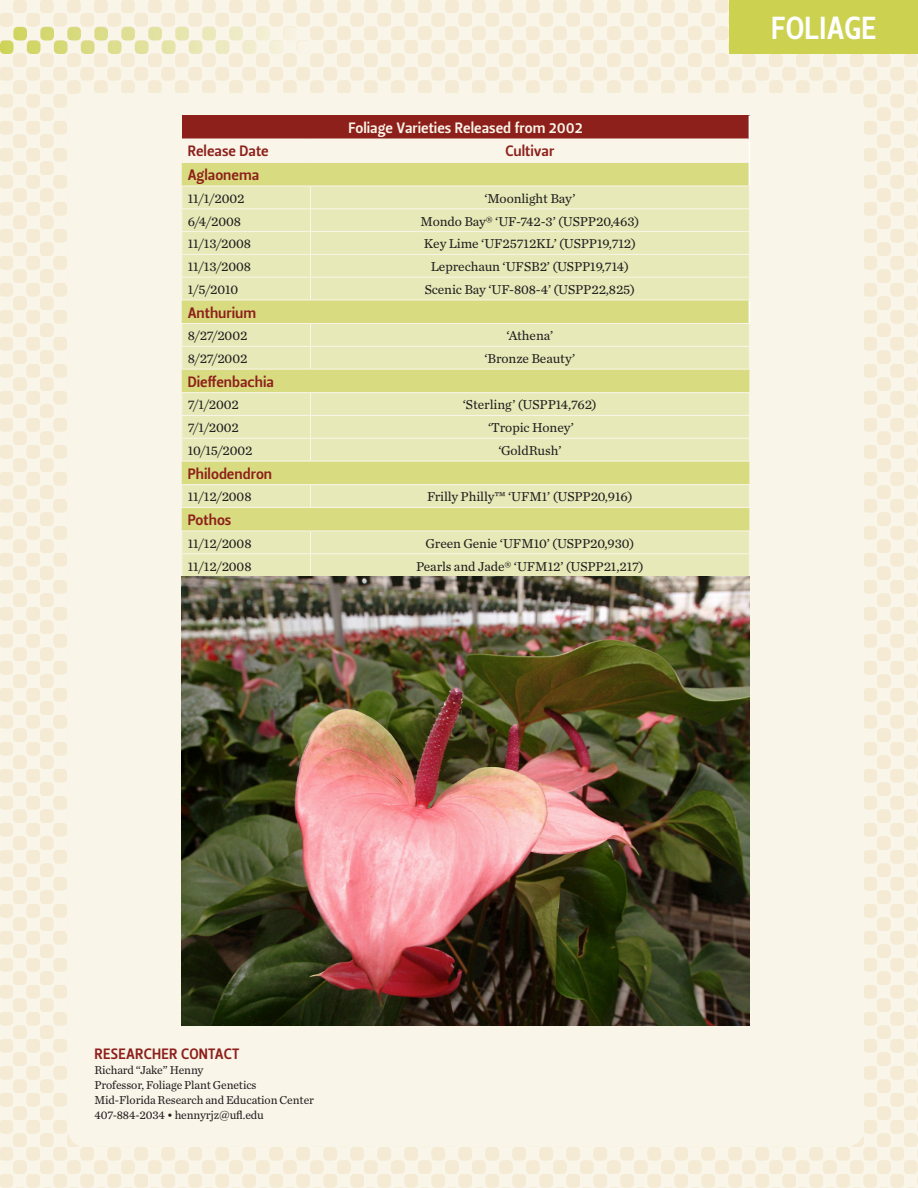
<style>
.page{position:relative;width:918px;height:1188px;background:#fff}
.page>*{position:absolute;margin:0;border:0;box-sizing:border-box;transform-origin:0 0}
.t1{font:31.8px "Leitura Sans Grot 3";letter-spacing:.01em;color:#fff;scale:.94 1}
.subhead{font:15px "Leitura Sans Grot 3";color:#8d201b}
.t2{font:15px "Leitura Sans Grot 3";color:#faf5e9}
.table_body{font:13.5px "Chronicle Text G2";letter-spacing:-.005em;color:#231f20}
.researcher{font:12px/15px "Chronicle Text G2";letter-spacing:-.01em;color:#231f20}
</style>
<div class="page">
<div style="left:0;top:0;width:918px;height:1188px;background:linear-gradient(to right,#f8f1e0,#f8f0df)"></div>
<svg style="left:0;top:27px;width:1px;height:13px"></svg>
<div style="left:148px;top:27px;width:14px;height:13px;background:#e2e2a2;border-radius:4px"></div>
<svg style="left:68px;top:27px;width:13px;height:13px"></svg>
<svg style="left:230px;top:27px;width:13px;height:13px"></svg>
<div style="left:27px;top:40px;width:13px;height:14px;background:#d2d668;border-radius:4px"></div>
<div style="left:189px;top:40px;width:13px;height:14px;background:#e8e7b4;border-radius:4px"></div>
<div style="left:108px;top:40px;width:14px;height:14px;background:#ddde8f;border-radius:4px"></div>
<div style="left:270px;top:40px;width:14px;height:14px;background:#f4f0d8;border-radius:4px"></div>
<div style="left:0;top:40px;width:14px;height:14px;background:#cfd45b;border-radius:4px"></div>
<div style="left:162px;top:40px;width:14px;height:14px;background:#e4e4a7;border-radius:4px"></div>
<div style="left:81px;top:40px;width:13px;height:14px;background:#d9da83;border-radius:4px"></div>
<div style="left:243px;top:40px;width:13px;height:14px;background:#f0edcd;border-radius:4px"></div>
<div style="left:40px;top:27px;width:14px;height:13px;background:#d4d870;border-radius:4px"></div>
<div style="left:202px;top:27px;width:14px;height:13px;background:#eae9ba;border-radius:4px"></div>
<svg style="left:122px;top:27px;width:13px;height:13px"></svg>
<svg style="left:284px;top:27px;width:13px;height:13px"></svg>
<svg style="left:14px;top:27px;width:13px;height:13px"></svg>
<svg style="left:176px;top:27px;width:13px;height:13px"></svg>
<div style="left:94px;top:27px;width:14px;height:13px;background:#dbdd89;border-radius:4px"></div>
<div style="left:256px;top:27px;width:14px;height:13px;background:#f2eed2;border-radius:4px"></div>
<div style="left:54px;top:40px;width:14px;height:14px;background:#d6d876;border-radius:4px"></div>
<div style="left:216px;top:40px;width:14px;height:14px;background:#eceac1;border-radius:4px"></div>
<div style="left:135px;top:40px;width:13px;height:14px;background:#e1e19b;border-radius:4px"></div>
<div style="left:297px;top:40px;width:13px;height:14px;background:#f9f4e7;border-radius:4px"></div>
<div style="left:729px;top:0;width:189px;height:54px;background:#ccd250"></div>
<div style="left:67px;top:93px;width:797px;height:1052px;background:#faf5e9;border-radius:18px"></div>
<div style="left:182px;top:116px;width:567px;height:23px;background:#8d201b"></div>
<div style="left:182px;top:163px;width:567px;height:23px;background:#d8db7f"></div>
<svg style="left:182px;top:187px;width:567px;height:389px;background:#e3e6aa"></svg>
<hr style="left:181px;top:208px;width:129px;height:1px;background:#faf5e9">
<hr style="left:310px;top:208px;width:440px;height:1px;background:#faf5e9">
<hr style="left:181px;top:231px;width:129px;height:1px;background:#faf5e9">
<hr style="left:310px;top:231px;width:440px;height:1px;background:#faf5e9">
<hr style="left:181px;top:254px;width:129px;height:1px;background:#faf5e9">
<hr style="left:310px;top:254px;width:440px;height:1px;background:#faf5e9">
<hr style="left:181px;top:277px;width:129px;height:1px;background:#faf5e9">
<hr style="left:181px;top:300px;width:129px;height:1px;background:#faf5e9">
<hr style="left:310px;top:277px;width:440px;height:1px;background:#faf5e9">
<svg style="left:310px;top:186px;width:1px;height:114px"></svg>
<hr style="left:310px;top:300px;width:440px;height:1px;background:#faf5e9">
<hr style="left:181px;top:323px;width:129px;height:1px;background:#faf5e9">
<hr style="left:310px;top:323px;width:440px;height:1px;background:#faf5e9">
<hr style="left:181px;top:346px;width:129px;height:1px;background:#faf5e9">
<hr style="left:181px;top:369px;width:129px;height:1px;background:#faf5e9">
<hr style="left:310px;top:346px;width:440px;height:1px;background:#faf5e9">
<svg style="left:310px;top:324px;width:1px;height:45px"></svg>
<svg style="left:749px;top:116px;width:1px;height:207px"></svg>
<hr style="left:310px;top:369px;width:440px;height:1px;background:#faf5e9">
<hr style="left:181px;top:392px;width:129px;height:1px;background:#faf5e9">
<hr style="left:310px;top:392px;width:440px;height:1px;background:#faf5e9">
<hr style="left:181px;top:415px;width:129px;height:1px;background:#faf5e9">
<hr style="left:310px;top:415px;width:440px;height:1px;background:#faf5e9">
<hr style="left:181px;top:438px;width:129px;height:1px;background:#faf5e9">
<hr style="left:310px;top:438px;width:440px;height:1px;background:#faf5e9">
<svg style="left:310px;top:393px;width:1px;height:68px"></svg>
<hr style="left:181px;top:461px;width:129px;height:1px;background:#faf5e9">
<hr style="left:310px;top:461px;width:440px;height:1px;background:#faf5e9">
<hr style="left:181px;top:484px;width:129px;height:1px;background:#faf5e9">
<hr style="left:310px;top:484px;width:440px;height:1px;background:#faf5e9">
<svg style="left:310px;top:485px;width:1px;height:22px"></svg>
<hr style="left:181px;top:507px;width:129px;height:1px;background:#faf5e9">
<hr style="left:310px;top:507px;width:440px;height:1px;background:#faf5e9">
<hr style="left:181px;top:531px;width:129px;height:1px;background:#faf5e9">
<hr style="left:310px;top:531px;width:440px;height:1px;background:#faf5e9">
<hr style="left:181px;top:553px;width:129px;height:1px;background:#faf5e9">
<hr style="left:310px;top:553px;width:440px;height:1px;background:#faf5e9">
<svg style="left:310px;top:531px;width:1px;height:45px"></svg>
<img style="left:181px;top:577px;width:569px;height:449px">
<p class="t2" style="left:348px;top:118px;width:236px">Foliage Varieties Released from 2002</p>
<p class="subhead" style="left:188px;top:141px;width:82px">Release Date</p>
<p class="subhead" style="left:505px;top:141px;width:50px">Cultivar</p>
<p class="subhead" style="left:188px;top:165px;width:73px">Aglaonema</p>
<p class="table_body" style="left:188px;top:188px;width:58px">11/1/2002</p>
<p class="table_body" style="left:484px;top:188px;width:93px">‘Moonlight Bay’</p>
<p class="table_body" style="left:188px;top:211px;width:55px">6/4/2008</p>
<p class="table_body" style="left:421px;top:211px;width:220px">Mondo Bay® ‘UF-742-3’ (USPP20,463)</p>
<p class="table_body" style="left:188px;top:234px;width:65px">11/13/2008</p>
<p class="table_body" style="left:424px;top:234px;width:214px">Key Lime ‘UF25712KL’ (USPP19,712)</p>
<p class="table_body" style="left:188px;top:256px;width:65px">11/13/2008</p>
<p class="table_body" style="left:431px;top:256px;width:200px">Leprechaun ‘UFSB2’ (USPP19,714)</p>
<p class="table_body" style="left:188px;top:279px;width:52px">1/5/2010</p>
<p class="table_body" style="left:425px;top:279px;width:212px">Scenic Bay ‘UF-808-4’ (USPP22,825)</p>
<p class="subhead" style="left:188px;top:302px;width:70px">Anthurium</p>
<p class="table_body" style="left:188px;top:326px;width:61px">8/27/2002</p>
<p class="table_body" style="left:507px;top:326px;width:48px">‘Athena’</p>
<p class="table_body" style="left:188px;top:348px;width:61px">8/27/2002</p>
<p class="table_body" style="left:485px;top:348px;width:92px">‘Bronze Beauty’</p>
<p class="subhead" style="left:188px;top:371px;width:88px">Dieffenbachia</p>
<p class="table_body" style="left:188px;top:395px;width:53px">7/1/2002</p>
<p class="table_body" style="left:463px;top:395px;width:135px">‘Sterling’ (USPP14,762)</p>
<p class="table_body" style="left:188px;top:418px;width:53px">7/1/2002</p>
<p class="table_body" style="left:488px;top:418px;width:87px">‘Tropic Honey’</p>
<p class="table_body" style="left:188px;top:440px;width:66px">10/15/2002</p>
<p class="table_body" style="left:498px;top:440px;width:65px">‘GoldRush’</p>
<p class="subhead" style="left:188px;top:463px;width:86px">Philodendron</p>
<p class="table_body" style="left:188px;top:487px;width:65px">11/12/2008</p>
<p class="table_body" style="left:427px;top:487px;width:207px">Frilly Philly™ ‘UFM1’ (USPP20,916)</p>
<p class="subhead" style="left:188px;top:510px;width:45px">Pothos</p>
<p class="table_body" style="left:188px;top:533px;width:65px">11/12/2008</p>
<p class="table_body" style="left:425px;top:533px;width:210px">Green Genie ‘UFM10’ (USPP20,930)</p>
<p class="table_body" style="left:188px;top:556px;width:65px">11/12/2008</p>
<p class="table_body" style="left:416px;top:556px;width:229px">Pearls and Jade® ‘UFM12’ (USPP21,217)</p>
<h1 class="t1" style="left:771px;top:6px;width:113px">FOLIAGE</h1>
<p class="subhead" style="left:95px;top:1043px;width:146px">RESEARCHER CONTACT</p>
<p class="researcher" style="left:94px;top:1061px;width:110px">Richard “Jake” Henny</p>
<p class="researcher" style="left:94px;top:1076px;width:221px">Professor, Foliage Plant Genetics<br>Mid-Florida Research and Education Center</p>
<p class="researcher" style="left:94px;top:1106px;width:171px">407-884-2034 • hennyrjz@ufl.edu</p>
</div>
